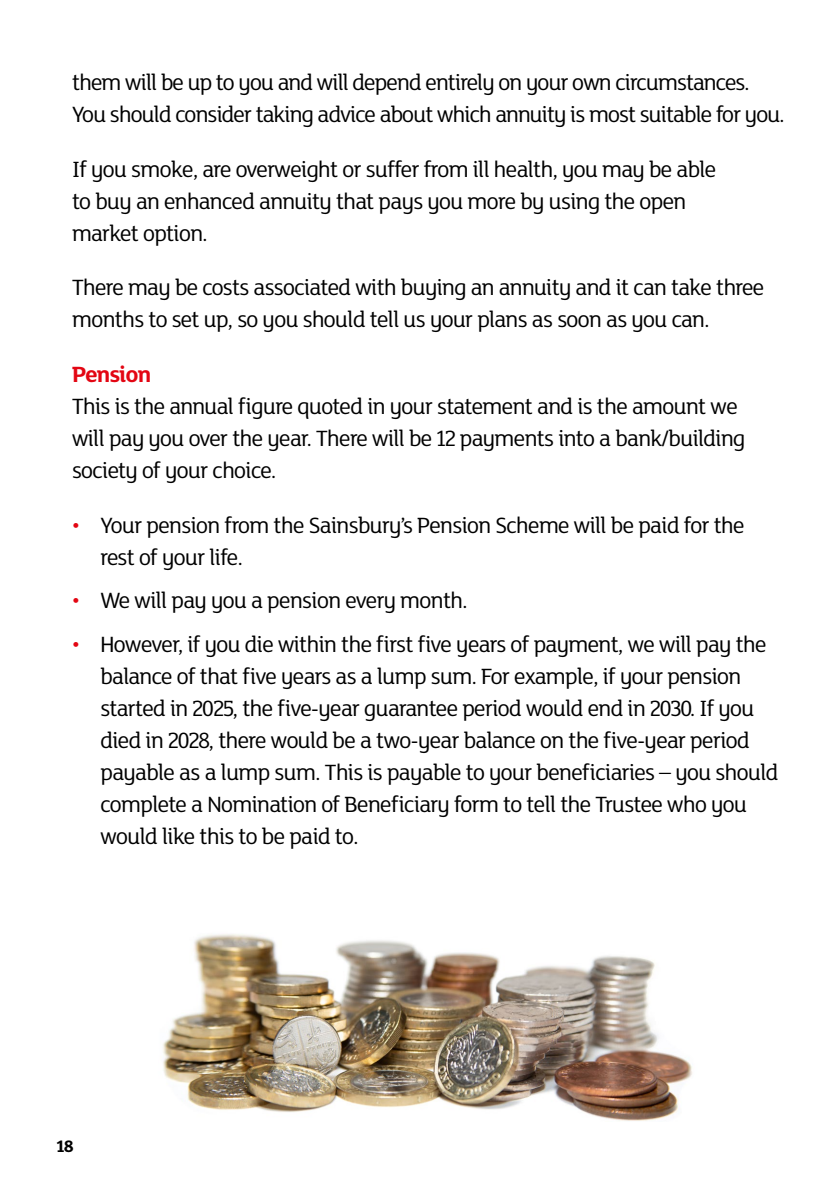
<style>
.page{position:relative;width:840px;height:1191px;background:#fff}
.page>*{position:absolute;margin:0;border:0;box-sizing:border-box;transform-origin:0 0}
.t1{font:24px/32px "Mary Ann";letter-spacing:-.02em;color:#000}
.t2{font:700 24px "Mary Ann";letter-spacing:-.025em;color:#e30613}
.t3{font:700 18px "Mary Ann";color:#000}
.s1{color:#e30613}
</style>
<div class="page">
<img style="left:163px;top:934px;width:529px;height:187px">
<p class="t1" style="left:72px;top:66px;width:713px">them will be up to you and will depend entirely on your own circumstances.<br>You should consider taking advice about which annuity is most suitable for you.</p>
<p class="t1" style="left:72px;top:152px;width:645px">If you smoke, are overweight or suffer from ill health, you may be able to buy an enhanced annuity that pays you more by using the open market option.</p>
<p class="t1" style="left:72px;top:271px;width:693px">There may be costs associated with buying an annuity and it can take three months to set up, so you should tell us your plans as soon as you can.</p>
<p class="t2" style="left:72px;top:358px;width:81px">Pension</p>
<p class="t1" style="left:72px;top:390px;width:674px">This is the annual figure quoted in your statement and is the amount we will pay you over the year. There will be 12 payments into a bank/building society of your choice.</p>
<p class="t1" style="left:100px;top:508px;width:645px;text-indent:-28px"><span class="s1">•</span> Your pension from the Sainsbury’s Pension Scheme will be paid for the rest of your life.</p>
<p class="t1" style="left:72px;top:584px;width:397px"><span class="s1">•</span> We will pay you a pension every month.</p>
<p class="t1" style="left:100px;top:627px;width:679px;text-indent:-28px"><span class="s1">•</span> However, if you die within the first five years of payment, we will pay the balance of that five years as a lump sum. For example, if your pension started in 2025, the five-year guarantee period would end in 2030. If you died in 2028, there would be a two-year balance on the five-year period payable as a lump sum. This is payable to your beneficiaries – you should complete a Nomination of Beneficiary form to tell the Trustee who you would like this to be paid to.</p>
<p class="t3" style="left:57px;top:1133px;width:18px">18</p>
</div>
